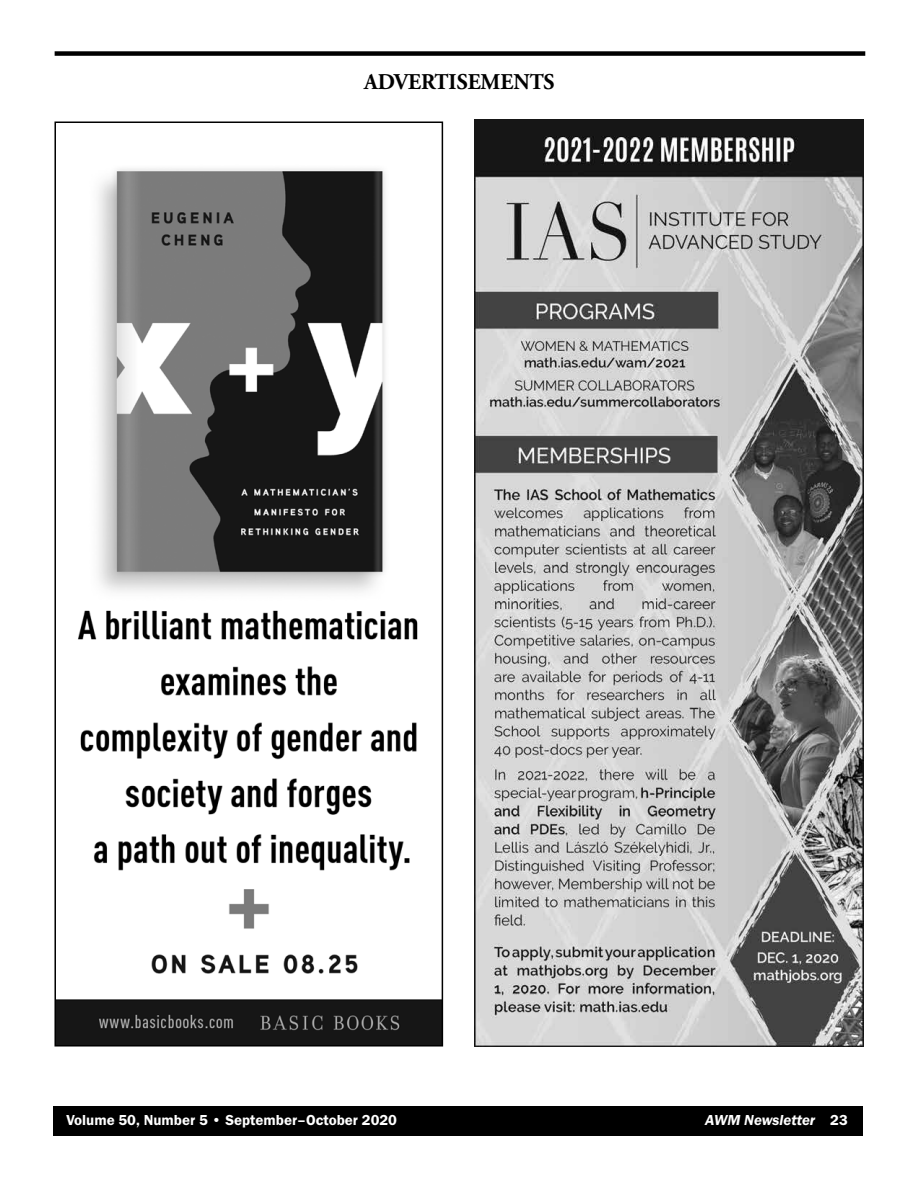
<style>
.page{position:relative;width:918px;height:1188px;background:#fff}
.page>*{position:absolute;margin:0;border:0;box-sizing:border-box;transform-origin:0 0}
.t1{font:700 22.5px "Adobe Garamond Pro";color:#000}
.t2{font:600 15px "Franklin Gothic FS";color:#fff}
.t3{font:italic 600 15px "Franklin Gothic FS";color:#fff}
.s1{font-style:normal}
</style>
<div class="page">
<div style="left:53px;top:1106px;width:810px;height:30px;background:#000"></div>
<img style="left:475px;top:119px;width:389px;height:927px">
<div style="left:55px;top:51px;width:810px;height:5px;background:#000"></div>
<img style="left:57px;top:168px;width:383px;height:876px">
<div style="left:54px;top:121px;width:389px;height:926px;border:2px solid #000"></div>
<h1 class="t1" style="left:364px;top:69px;width:192px">ADVERTISEMENTS</h1>
<p class="t2" style="left:66px;top:1111px;width:332px">Volume 50, Number 5 • September–October 2020</p>
<p class="t3" style="left:705px;top:1111px;width:144px">AWM Newsletter <span class="s1">23</span></p>
</div>
